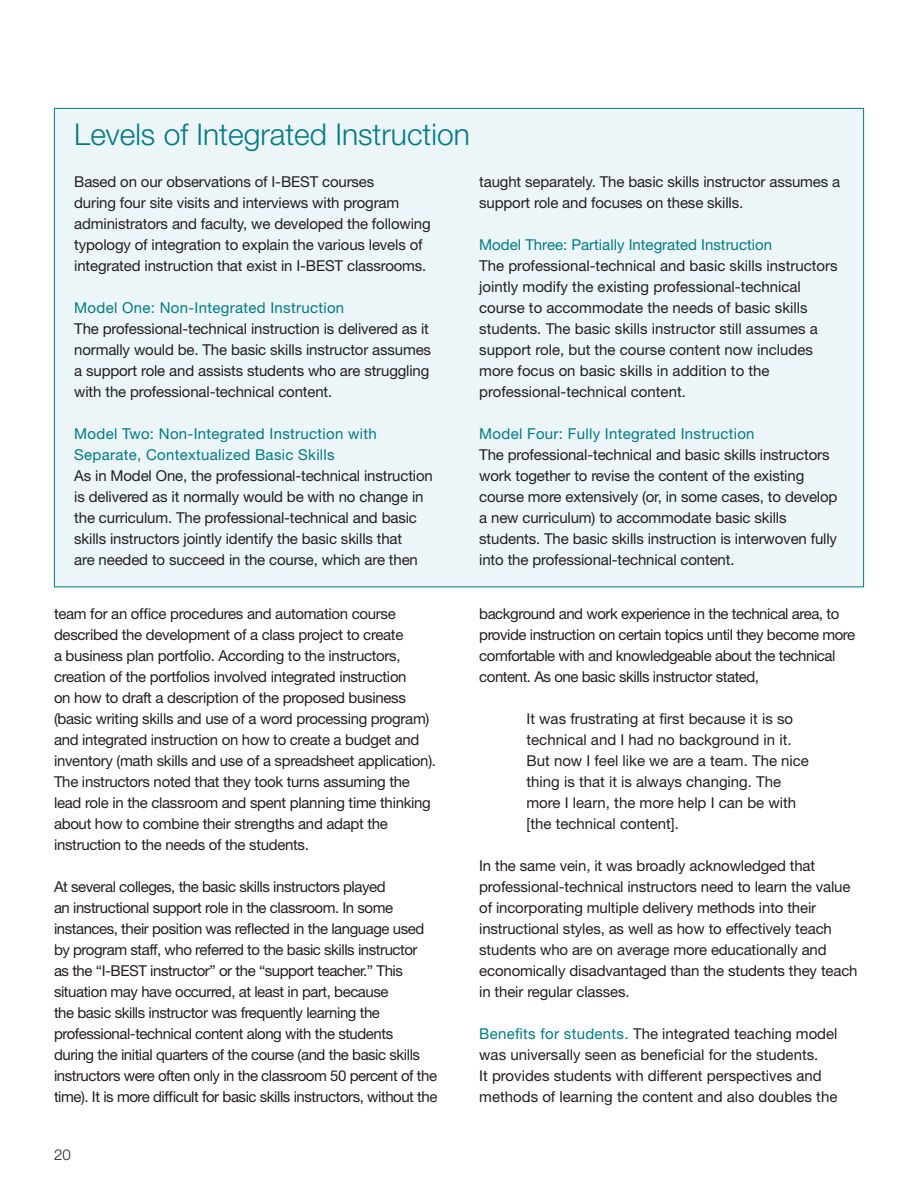
<style>
.page{position:relative;width:918px;height:1188px;background:#fff}
.page>*{position:absolute;margin:0;border:0;box-sizing:border-box;transform-origin:0 0}
.t1{font:300 30px "Helvetica Neue";color:#007b85}
.t2{font:15px/21px "Helvetica Neue";letter-spacing:-.01em;color:#231f20}
.t3{font:15px/21px "Helvetica Neue";letter-spacing:-.03em;color:#231f20}
.t4{font:300 15px "Helvetica Neue";color:#231f20}
.s1{color:#007b85}
</style>
<div class="page">
<div style="left:54px;top:108px;width:810px;height:479px;background:#ecf5f7;border:1px solid #007b85"></div>
<p class="t1" style="left:74px;top:116px;width:397px">Levels of Integrated Instruction</p>
<p class="t2" style="left:74px;top:171px;width:358px">Based on our observations of I-BEST courses<br>during four site visits and interviews with program administrators and faculty, we developed the following typology of integration to explain the various levels of integrated instruction that exist in I-BEST classrooms.</p>
<p class="t2" style="left:74px;top:297px;width:358px"><span class="s1">Model One: Non-Integrated Instruction<br></span>The professional-technical instruction is delivered as it normally would be. The basic skills instructor assumes a support role and assists students who are struggling with the professional-technical content.</p>
<p class="t2" style="left:74px;top:423px;width:360px"><span class="s1">Model Two: Non-Integrated Instruction with Separate, Contextualized Basic Skills<br></span>As in Model One, the professional-technical instruction is delivered as it normally would be with no change in the curriculum. The professional-technical and basic skills instructors jointly identify the basic skills that<br>are needed to succeed in the course, which are then</p>
<p class="t2" style="left:479px;top:171px;width:362px">taught separately. The basic skills instructor assumes a support role and focuses on these skills.</p>
<p class="t2" style="left:479px;top:234px;width:360px"><span class="s1">Model Three: Partially Integrated Instruction<br></span>The professional-technical and basic skills instructors jointly modify the existing professional-technical course to accommodate the needs of basic skills students. The basic skills instructor still assumes a support role, but the course content now includes more focus on basic skills in addition to the professional-technical content.</p>
<p class="t2" style="left:479px;top:423px;width:360px"><span class="s1">Model Four: Fully Integrated Instruction<br></span>The professional-technical and basic skills instructors work together to revise the content of the existing course more extensively (or, in some cases, to develop a new curriculum) to accommodate basic skills students. The basic skills instruction is interwoven fully into the professional-technical content.</p>
<p class="t2" style="left:54px;top:603px;width:384px">team for an office procedures and automation course described the development of a class project to create<br>a business plan portfolio. According to the instructors, creation of the portfolios involved integrated instruction<br>on how to draft a description of the proposed business (basic writing skills and use of a word processing program) and integrated instruction on how to create a budget and inventory (math skills and use of a spreadsheet application).<br>The instructors noted that they took turns assuming the lead role in the classroom and spent planning time thinking about how to combine their strengths and adapt the instruction to the needs of the students.</p>
<p class="t3" style="left:54px;top:876px;width:385px">At several colleges, the basic skills instructors played<br>an instructional support role in the classroom. In some instances, their position was reflected in the language used by program staff, who referred to the basic skills instructor<br>as the “I-BEST instructor” or the “support teacher.” This situation may have occurred, at least in part, because<br>the basic skills instructor was frequently learning the professional-technical content along with the students<br>during the initial quarters of the course (and the basic skills instructors were often only in the classroom 50 percent of the time). It is more difficult for basic skills instructors, without the</p>
<p class="t3" style="left:479px;top:603px;width:378px">background and work experience in the technical area, to provide instruction on certain topics until they become more comfortable with and knowledgeable about the technical content. As one basic skills instructor stated,</p>
<p class="t2" style="left:526px;top:708px;width:284px">It was frustrating at first because it is so technical and I had no background in it.<br>But now I feel like we are a team. The nice thing is that it is always changing. The more I learn, the more help I can be with [the technical content].</p>
<p class="t2" style="left:479px;top:855px;width:380px">In the same vein, it was broadly acknowledged that professional-technical instructors need to learn the value of incorporating multiple delivery methods into their instructional styles, as well as how to effectively teach students who are on average more educationally and economically disadvantaged than the students they teach in their regular classes.</p>
<p class="t2" style="left:479px;top:1023px;width:360px"><span class="s1">Benefits for students.</span> The integrated teaching model was universally seen as beneficial for the students.<br>It provides students with different perspectives and methods of learning the content and also doubles the</p>
<p class="t4" style="left:54px;top:1145px;width:18px">20</p>
</div>
